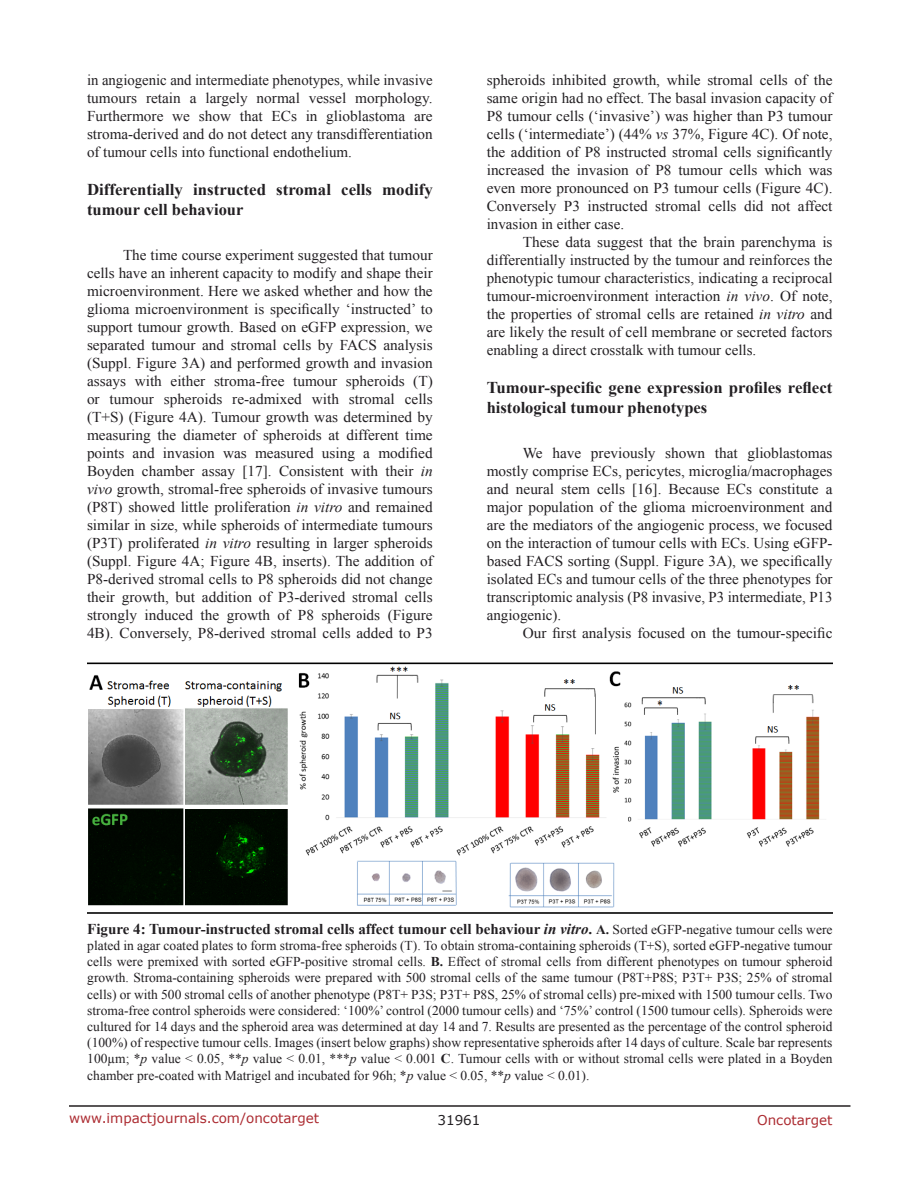
<style>
.page{position:relative;width:918px;height:1188px;background:#fff}
.page>*{position:absolute;margin:0;border:0;box-sizing:border-box;transform-origin:0 0}
.t1{font:700 16.5px/19.8px "Times New Roman";color:#221f22}
.t2{font:15px/18px "Times New Roman";color:#221f22;text-align:justify}
.t3{font:700 15px "Times New Roman";color:#221f22}
.t4{font:13.5px/16.2px "Times New Roman";color:#221f22;text-align:justify}
.t5{font:13.5px "Verdana";color:#ac2b31}
.t6{font:13.5px "Verdana";color:#221f22}
.s1{font-style:italic}
.s2{font-size:13.5px}
.s3{font-weight:400;font-size:13.5px}
.s4{font-weight:700}
</style>
<div class="page">
<hr style="left:69px;top:1105px;width:781px;height:2px;background:#231f20">
<img style="left:87px;top:662px;width:746px;height:252px">
<p class="t2" style="left:87px;top:71px;width:347px">in angiogenic and intermediate phenotypes, while invasive tumours retain a largely normal vessel morphology.<br>Furthermore we show that ECs in glioblastoma are stroma-derived and do not detect any transdifferentiation of tumour cells into functional endothelium.</p>
<p class="t1" style="left:87px;top:179px;width:347px">Differentially instructed stromal cells modify tumour cell behaviour</p>
<p class="t2" style="left:87px;top:246px;width:347px;text-indent:36px">The time course experiment suggested that tumour cells have an inherent capacity to modify and shape their microenvironment. Here we asked whether and how the glioma microenvironment is specifically ‘instructed’ to support tumour growth. Based on eGFP expression, we separated tumour and stromal cells by FACS analysis (Suppl. Figure 3A) and performed growth and invasion assays with either stroma-free tumour spheroids (T) or tumour spheroids re-admixed with stromal cells (T+S) (Figure 4A). Tumour growth was determined by measuring the diameter of spheroids at different time points and invasion was measured using a modified Boyden chamber assay [17]. Consistent with their <span class="s1">in vivo</span> growth, stromal-free spheroids of invasive tumours (P8T) showed little proliferation <span class="s1">in vitro</span> and remained similar in size, while spheroids of intermediate tumours (P3T) proliferated <span class="s1">in vitro</span> resulting in larger spheroids (Suppl. Figure 4A; Figure 4B, inserts). The addition of P8-derived stromal cells to P8 spheroids did not change their growth, but addition of P3-derived stromal cells strongly induced the growth of P8 spheroids (Figure 4B). Conversely, P8-derived stromal cells added to P3</p>
<p class="t2" style="left:487px;top:71px;width:347px">spheroids inhibited growth, while stromal cells of the same origin had no effect. The basal invasion capacity of P8 tumour cells (‘invasive’) was higher than P3 tumour cells (‘intermediate’) (44% <span class="s1">vs</span> 37%, Figure 4C). Of note, the addition of P8 instructed stromal cells significantly increased the invasion of P8 tumour cells which was even more pronounced on P3 tumour cells (Figure 4C).<br>Conversely P3 instructed stromal cells did not affect invasion in either case.</p>
<p class="t2" style="left:487px;top:233px;width:347px;text-indent:36px">These data suggest that the brain parenchyma is differentially instructed by the tumour and reinforces the phenotypic tumour characteristics, indicating a reciprocal tumour-microenvironment interaction <span class="s1">in vivo</span>. Of note, the properties of stromal cells are retained <span class="s1">in vitro</span> and are likely the result of cell membrane or secreted factors enabling a direct crosstalk with tumour cells.</p>
<p class="t1" style="left:487px;top:377px;width:347px">Tumour-specific gene expression profiles reflect histological tumour phenotypes</p>
<p class="t2" style="left:487px;top:444px;width:347px;text-indent:36px">We have previously shown that glioblastomas mostly comprise ECs, pericytes, microglia/macrophages and neural stem cells [16]. Because ECs constitute a major population of the glioma microenvironment and are the mediators of the angiogenic process, we focused on the interaction of tumour cells with ECs. Using eGFP&shy;based FACS sorting (Suppl. Figure 3A), we specifically isolated ECs and tumour cells of the three phenotypes for transcriptomic analysis (P8 invasive, P3 intermediate, P13 angiogenic).</p>
<p class="t2" style="left:523px;top:624px;width:311px">Our first analysis focused on the tumour-specific</p>
<p class="t3" style="left:87px;top:918px;width:747px">Figure 4: Tumour-instructed stromal cells affect tumour cell behaviour <span class="s1">in vitro</span>. <span class="s2">A.</span> <span class="s3">Sorted eGFP-negative tumour cells were</span></p>
<p class="t4" style="left:87px;top:937px;width:747px">plated in agar coated plates to form stroma-free spheroids (T). To obtain stroma-containing spheroids (T+S), sorted eGFP-negative tumour cells were premixed with sorted eGFP-positive stromal cells. <span class="s4">B.</span> Effect of stromal cells from different phenotypes on tumour spheroid growth. Stroma-containing spheroids were prepared with 500 stromal cells of the same tumour (P8T+P8S; P3T+ P3S; 25% of stromal cells) or with 500 stromal cells of another phenotype (P8T+ P3S; P3T+ P8S, 25% of stromal cells) pre-mixed with 1500 tumour cells. Two stroma-free control spheroids were considered: ‘100%’ control (2000 tumour cells) and ‘75%’ control (1500 tumour cells). Spheroids were cultured for 14 days and the spheroid area was determined at day 14 and 7. Results are presented as the percentage of the control spheroid (100%) of respective tumour cells. Images (insert below graphs) show representative spheroids after 14 days of culture. Scale bar represents 100µm; *<span class="s1">p</span> value &lt; 0.05, **<span class="s1">p</span> value &lt; 0.01, ***<span class="s1">p</span> value &lt; 0.001 <span class="s4">C</span>. Tumour cells with or without stromal cells were plated in a Boyden chamber pre-coated with Matrigel and incubated for 96h; *<span class="s1">p</span> value &lt; 0.05, **<span class="s1">p</span> value &lt; 0.01).</p>
<p class="t5" style="left:69px;top:1109px;width:252px">www.impactjournals.com/oncotarget</p>
<p class="t6" style="left:438px;top:1111px;width:44px">31961</p>
<p class="t5" style="left:757px;top:1111px;width:77px">Oncotarget</p>
</div>
